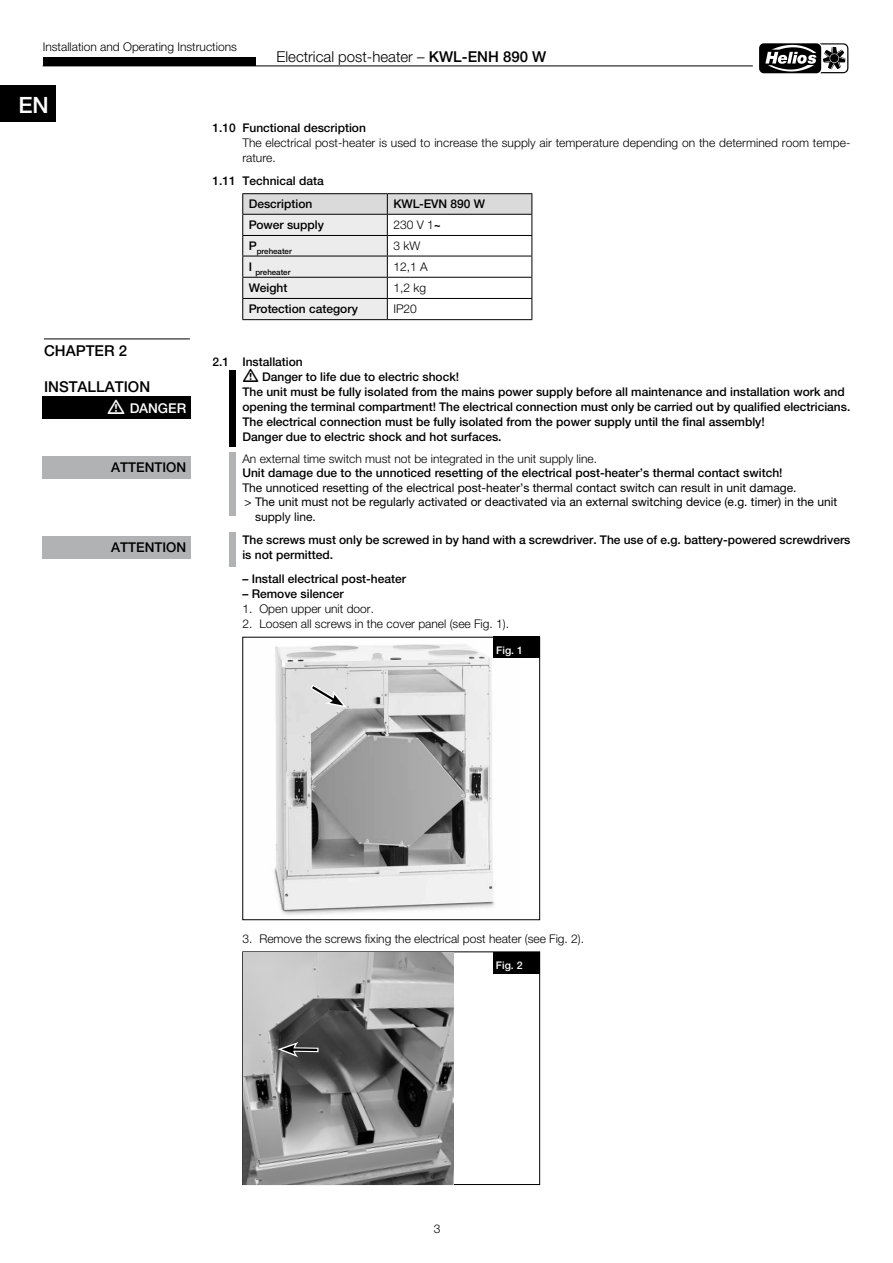
<style>
.page{position:relative;width:893px;height:1263px;background:#fff}
.page>*{position:absolute;margin:0;border:0;box-sizing:border-box;transform-origin:0 0}
.t1{font:500 22.5px "Helvetica Neue LTW1 G";color:#fff}
.t2{font:300 15px "Helvetica Neue LTW1 G";color:#000}
.t3{font:500 15px "Helvetica Neue LTW1 G";color:#000}
.t4{font:500 13.5px "Helvetica Neue LTW1 G";color:#000}
.t5{font:500 13.5px "Helvetica Neue LTW1 G";color:#fff}
.t6{font:500 12px/15px "Helvetica Neue LTW1 G";color:#000}
.t7{font:300 12px/15px "Helvetica Neue LTW1 G";color:#000}
.t8{font:12px "Helvetica Neue LTW1 G";color:#000}
.t9{font:500 10.5px "Helvetica Neue LTW1 G";color:#fff}
.t10{font:500 7.95px "Helvetica Neue LTW1 G";color:#000}
.s1{font-weight:500}
</style>
<div class="page">
<hr style="left:43px;top:66px;width:710px;height:1px;background:#000">
<div style="left:43px;top:57px;width:212px;height:9px;background:#000"></div>
<svg style="left:759px;top:43px;width:90px;height:31px"></svg>
<div style="left:759px;top:43px;width:62px;height:30px;background:#000;border-radius:5px"></div>
<svg style="left:765px;top:43px;width:83px;height:30px"></svg>
<hr style="left:242px;top:193px;width:145px;height:1px;background:#000">
<hr style="left:387px;top:193px;width:145px;height:1px;background:#000">
<svg style="left:242px;top:194px;width:290px;height:125px"></svg>
<hr style="left:242px;top:319px;width:145px;height:1px;background:#000">
<hr style="left:387px;top:319px;width:145px;height:1px;background:#000">
<hr style="left:44px;top:338px;width:146px;height:1px;background:#000">
<div style="left:43px;top:397px;width:148px;height:22px;background:#000"></div>
<div style="left:230px;top:370px;width:6px;height:77px;background:#000"></div>
<div style="left:230px;top:452px;width:6px;height:64px;background:#b1b2b3"></div>
<div style="left:43px;top:456px;width:148px;height:22px;background:#b1b2b3"></div>
<div style="left:230px;top:532px;width:6px;height:34px;background:#b1b2b3"></div>
<div style="left:43px;top:536px;width:148px;height:22px;background:#b1b2b3"></div>
<img style="left:274px;top:644px;width:221px;height:271px">
<div style="left:493px;top:637px;width:47px;height:21px;background:#000"></div>
<svg style="left:305px;top:680px;width:42px;height:28px"></svg>
<div style="left:242px;top:951px;width:298px;height:234px;border:1px solid #000"></div>
<img style="left:243px;top:953px;width:210px;height:231px">
<div style="left:493px;top:952px;width:47px;height:21px;background:#000"></div>
<svg style="left:278px;top:1042px;width:45px;height:15px"></svg>
<div style="left:0;top:85px;width:55px;height:36px;background:#000"></div>
<p class="t7" style="left:43px;top:39px;width:196px">Installation and Operating Instructions</p>
<h1 class="t1" style="left:18px;top:92px;width:32px">EN</h1>
<p class="t2" style="left:277px;top:47px;width:271px">Electrical post-heater – <span class="s1">KWL-ENH 890 W</span></p>
<p class="t6" style="left:213px;top:120px;width:155px">1.10 Functional description</p>
<p class="t7" style="left:242px;top:135px;width:610px">The electrical post-heater is used to increase the supply air temperature depending on the determined room tempe&shy;rature.</p>
<p class="t6" style="left:213px;top:174px;width:113px">1.11 Technical data</p>
<p class="t3" style="left:44px;top:342px;width:85px">CHAPTER 2</p>
<p class="t3" style="left:44px;top:378px;width:108px">INSTALLATION</p>
<p class="t5" style="left:130px;top:400px;width:58px">DANGER</p>
<p class="t4" style="left:111px;top:459px;width:77px">ATTENTION</p>
<p class="t4" style="left:111px;top:539px;width:77px">ATTENTION</p>
<p class="t6" style="left:249px;top:196px;width:65px">Description</p>
<p class="t6" style="left:393px;top:196px;width:93px">KWL-EVN 890 W</p>
<p class="t6" style="left:249px;top:217px;width:77px">Power supply</p>
<p class="t7" style="left:393px;top:217px;width:49px">230 V 1<span class="s1">~</span></p>
<p class="t10" style="left:249px;top:246px;width:45px"><sup>P</sup>preheater</p>
<p class="t7" style="left:393px;top:238px;width:28px">3 kW</p>
<p class="t10" style="left:249px;top:267px;width:43px"><sup>I</sup> preheater</p>
<p class="t7" style="left:393px;top:259px;width:36px">12,1 A</p>
<p class="t6" style="left:249px;top:280px;width:40px">Weight</p>
<p class="t7" style="left:393px;top:280px;width:34px">1,2 kg</p>
<p class="t6" style="left:249px;top:301px;width:111px">Protection category</p>
<p class="t7" style="left:393px;top:301px;width:25px">IP20</p>
<p class="t6" style="left:213px;top:354px;width:92px">2.1 Installation</p>
<p class="t6" style="left:262px;top:369px;width:198px">Danger to life due to electric shock!</p>
<p class="t6" style="left:242px;top:384px;width:604px">The unit must be fully isolated from the mains power supply before all maintenance and installation work and</p>
<p class="t6" style="left:242px;top:399px;width:608px">opening the terminal compartment! The electrical connection must only be carried out by qualified electricians.</p>
<p class="t6" style="left:242px;top:414px;width:524px">The electrical connection must be fully isolated from the power supply until the final assembly!</p>
<p class="t6" style="left:242px;top:429px;width:259px">Danger due to electric shock and hot surfaces.</p>
<p class="t7" style="left:242px;top:451px;width:356px">An external time switch must not be integrated in the unit supply line.</p>
<p class="t6" style="left:242px;top:466px;width:542px">Unit damage due to the unnoticed resetting of the electrical post-heater’s thermal contact switch!</p>
<p class="t8" style="left:242px;top:480px;width:556px">The unnoticed resetting of the electrical post-heater’s thermal contact switch can result in unit damage.</p>
<p class="t8" style="left:244px;top:494px;width:594px">&gt; The unit must not be regularly activated or deactivated via an external switching device (e.g. timer) in the unit</p>
<p class="t8" style="left:255px;top:509px;width:62px">supply line.</p>
<p class="t6" style="left:242px;top:532px;width:610px">The screws must only be screwed in by hand with a screwdriver. The use of e.g. battery-powered screwdrivers is not permitted.</p>
<p class="t6" style="left:242px;top:571px;width:165px">– Install electrical post-heater</p>
<p class="t6" style="left:242px;top:586px;width:103px">– Remove silencer</p>
<p class="t7" style="left:242px;top:601px;width:133px">1. Open upper unit door.</p>
<p class="t7" style="left:242px;top:616px;width:268px">2. Loosen all screws in the cover panel (see Fig. 1).</p>
<p class="t9" style="left:496px;top:644px;width:28px">Fig. 1</p>
<p class="t7" style="left:242px;top:931px;width:343px">3. Remove the screws fixing the electrical post heater (see Fig. 2).</p>
<p class="t9" style="left:496px;top:959px;width:28px">Fig. 2</p>
<p class="t7" style="left:434px;top:1221px;width:8px">3</p>
</div>
